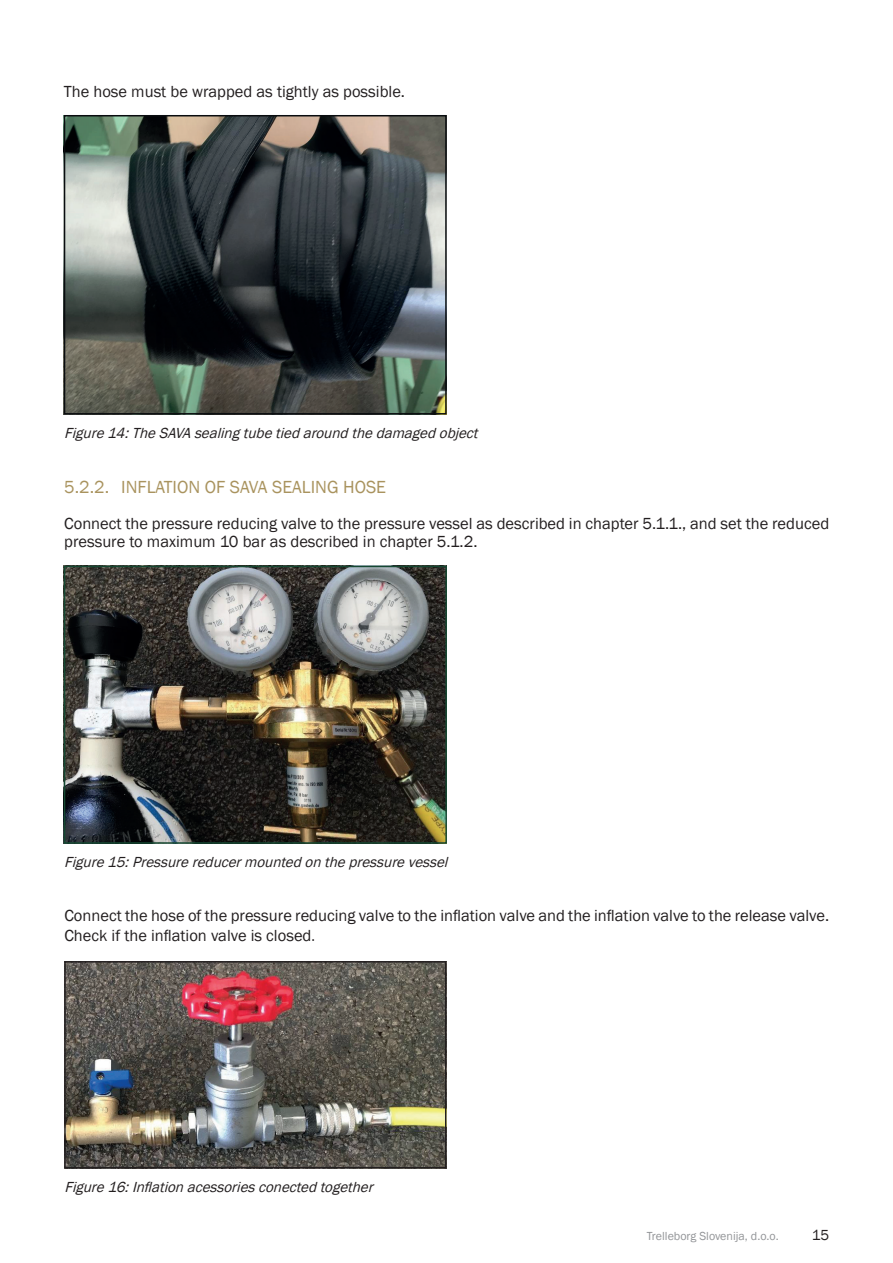
<style>
.page{position:relative;width:893px;height:1263px;background:#fff}
.page>*{position:absolute;margin:0;border:0;box-sizing:border-box;transform-origin:0 0}
.t1{font:18px "Franklin Gothic";color:#a9935e}
.t2{font:16.5px/18px "Franklin Gothic";color:#231f20}
.t3{font:italic 15px "Franklin Gothic";color:#231f20}
.t4{font:15px "Franklin Gothic";color:#231f20}
.t5{font:12px "Franklin Gothic";color:#939598}
.s1{font-family:"Titillium Web"}
</style>
<div class="page">
<img style="left:67px;top:118px;width:377px;height:294px">
<div style="left:64px;top:115px;width:383px;height:300px;border:2px solid #090c0f"></div>
<img style="left:67px;top:569px;width:377px;height:272px">
<div style="left:64px;top:566px;width:383px;height:278px;border:2px solid #154832"></div>
<img style="left:67px;top:964px;width:376px;height:201px">
<div style="left:64px;top:961px;width:382px;height:207px;border:2px solid #231f20"></div>
<p class="t2" style="left:64px;top:82px;width:343px">The hose must be wrapped as tightly as possible.</p>
<p class="t3" style="left:64px;top:423px;width:420px">Figure14:TheSAVAsealingtubetiedaroundthedamagedobject</p>
<p class="t1" style="left:64px;top:476px;width:56px">5.2.2. Inf</p>
<p class="t1" style="left:147px;top:476px;width:239px">lation of SAVA sealing hose</p>
<p class="t2" style="left:64px;top:515px;width:766px">Connect the pressure reducing valve to the pressure vessel as described in chapter 5.1.1., and set the reduced pressure to maximum 10 bar as described in chapter 5.1.2.</p>
<p class="t3" style="left:64px;top:853px;width:389px">Figure15:Pressurereducermountedonthepressurevessel</p>
<p class="t2" style="left:64px;top:906px;width:766px;line-height:19.8px">Connect the hose of the pressure reducing valve to the inflation valve and the inflation valve to the release valve.<br>Check if the inflation valve is closed<span class="s1">.</span></p>
<p class="t3" style="left:64px;top:1177px;width:315px">Figure16:Inflationacessoriesconectedtogether</p>
<p class="t5" style="left:647px;top:1229px;width:133px">Trelleborg Slovenija, d.o.o.</p>
<p class="t4" style="left:812px;top:1226px;width:19px">15</p>
</div>
